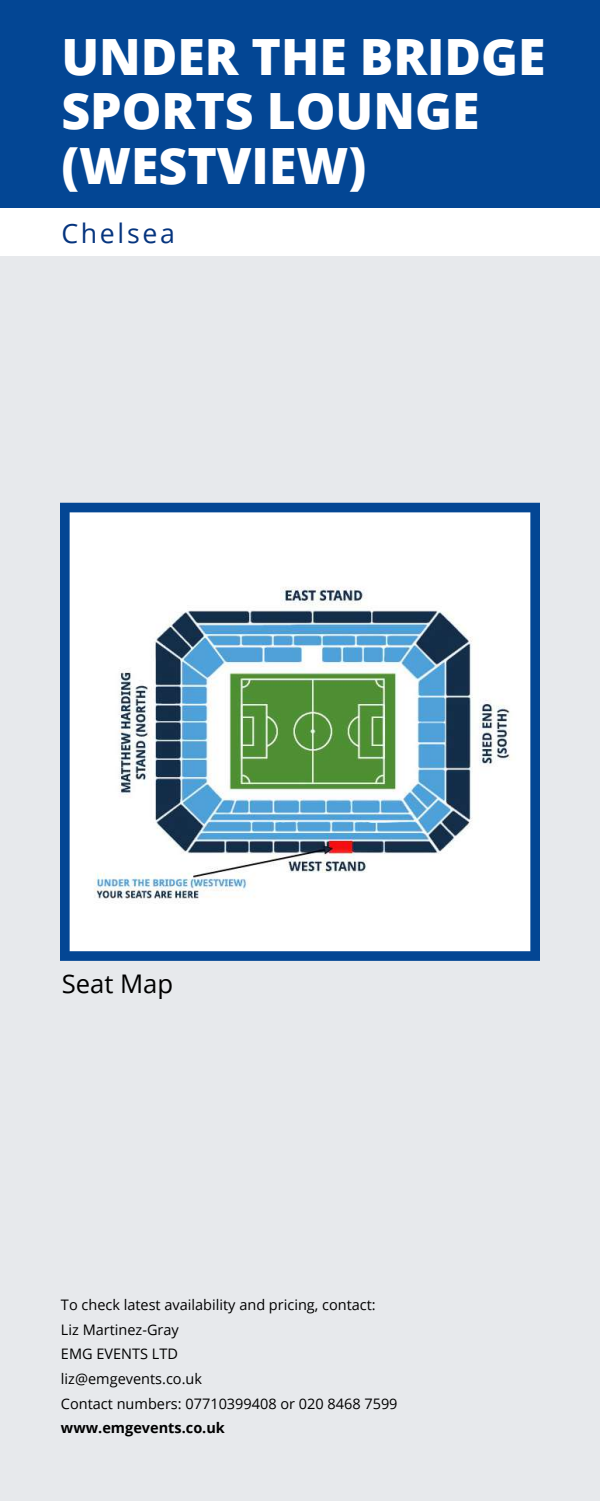
<style>
.page{position:relative;width:600px;height:1501px;background:#fff}
.page>*{position:absolute;margin:0;border:0;box-sizing:border-box;transform-origin:0 0}
.t1{font:800 50px/54.8px "Open Sans";color:#fff}
.t2{font:26.7px "Open Sans";letter-spacing:.1em;color:#05347e}
.t3{font:25.7px "Open Sans";color:#000}
.t4{font:14.5px/24.6px "Open Sans";color:#000}
.t5{font:700 14.5px "Open Sans";color:#000}
</style>
<div class="page">
<div style="left:0;top:0;width:600px;height:1500px;background:#e7e9ec"></div>
<svg style="left:60px;top:502px;width:480px;height:458px;background:#b6cad1"></svg>
<div style="left:0;top:180px;width:600px;height:76px;background:#fff"></div>
<div style="left:0;top:0;width:600px;height:208px;background:#034694"></div>
<h1 class="t1" style="left:61px;top:28px;width:486px">UNDER THE BRIDGE<br>SPORTS LOUNGE (WESTVIEW)</h1>
<h2 class="t2" style="left:61px;top:215px;width:115px">Chelsea</h2>
<h3 class="t3" style="left:62px;top:964px;width:113px">Seat Map</h3>
<p class="t4" style="left:61px;top:1291px;width:338px">To check latest availability and pricing, contact:<br>Liz Martinez-Gray<br>EMG EVENTS LTD<br>liz@emgevents.co.uk<br>Contact numbers: 07710399408 or 020 8468 7599</p>
<p class="t5" style="left:61px;top:1417px;width:165px">www.emgevents.co.uk</p>
</div>
